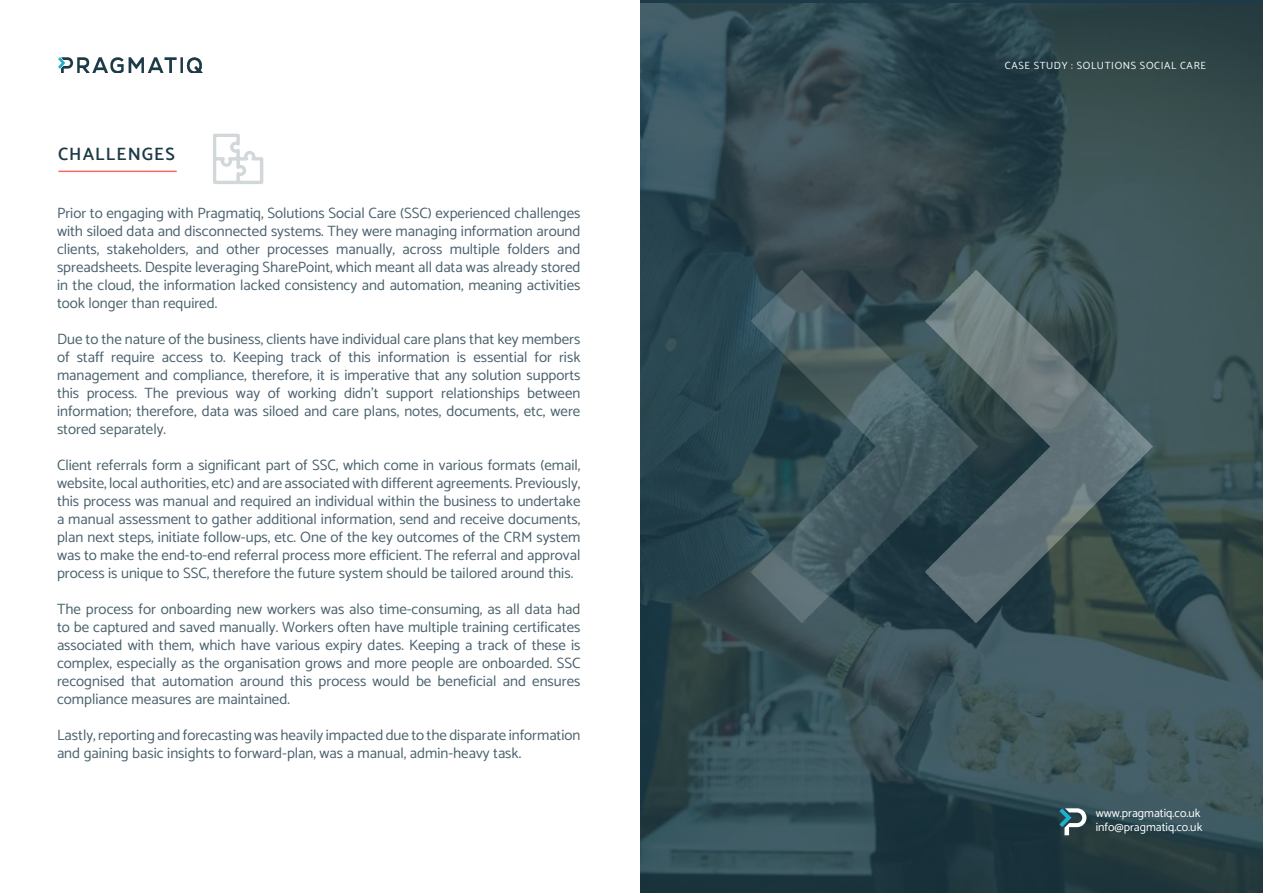
<style>
.page{position:relative;width:1263px;height:893px;background:#fff}
.page>*{position:absolute;margin:0;border:0;box-sizing:border-box;transform-origin:0 0}
.t1{font:600 18px "Catamaran";letter-spacing:.06em;color:#1d3a47}
.t2{font:15px/18px "Catamaran";color:#4a616c;text-align:justify}
.t3{font:12px/14.4px "Catamaran";color:#fff}
.t4{font:10.5px "Catamaran";letter-spacing:.06em;color:#fff}
</style>
<div class="page">
<svg style="left:640px;top:0;width:623px;height:893px;background:#334b51"></svg>
<img style="left:58px;top:57px;width:145px;height:16px">
<hr style="left:58px;top:171px;width:119px;height:1px;background:#f7695e">
<svg style="left:213px;top:134px;width:50px;height:50px"></svg>
<img style="left:751px;top:269px;width:401px;height:355px">
<svg style="left:1059px;top:808px;width:27px;height:27px"></svg>
<p class="t1" style="left:58px;top:140px;width:118px">CHALLENGES</p>
<p class="t2" style="left:57px;top:204px;width:525px">Prior to engaging with Pragmatiq, Solutions Social Care (SSC) experienced challenges with siloed data and disconnected systems. They were managing information around clients, stakeholders, and other processes manually, across multiple folders and spreadsheets. Despite leveraging SharePoint, which meant all data was already stored in the cloud, the information lacked consistency and automation, meaning activities took longer than required.</p>
<p class="t2" style="left:57px;top:330px;width:525px">Due to the nature of the business, clients have individual care plans that key members of staff require access to. Keeping track of this information is essential for risk management and compliance, therefore, it is imperative that any solution supports this process. The previous way of working didn’t support relationships between information; therefore, data was siloed and care plans, notes, documents, etc, were stored separately.</p>
<p class="t2" style="left:57px;top:456px;width:525px">Client referrals form a significant part of SSC, which come in various formats (email, website, local authorities, etc) and are associated with different agreements. Previously, this process was manual and required an individual within the business to undertake a manual assessment to gather additional information, send and receive documents, plan next steps, initiate follow-ups, etc. One of the key outcomes of the CRM system was to make the end-to-end referral process more efficient. The referral and approval process is unique to SSC, therefore the future system should be tailored around this.</p>
<p class="t2" style="left:57px;top:600px;width:525px">The process for onboarding new workers was also time-consuming, as all data had to be captured and saved manually. Workers often have multiple training certificates associated with them, which have various expiry dates. Keeping a track of these is complex, especially as the organisation grows and more people are onboarded. SSC recognised that automation around this process would be beneficial and ensures compliance measures are maintained.</p>
<p class="t2" style="left:57px;top:726px;width:525px">Lastly, reporting and forecasting was heavily impacted due to the disparate information and gaining basic insights to forward-plan, was a manual, admin-heavy task.</p>
<p class="t4" style="left:1005px;top:57px;width:203px">CASE STUDY : SOLUTIONS SOCIAL CARE</p>
<p class="t3" style="left:1096px;top:805px;width:108px">www.pragmatiq.co.uk info@pragmatiq.co.uk</p>
</div>
